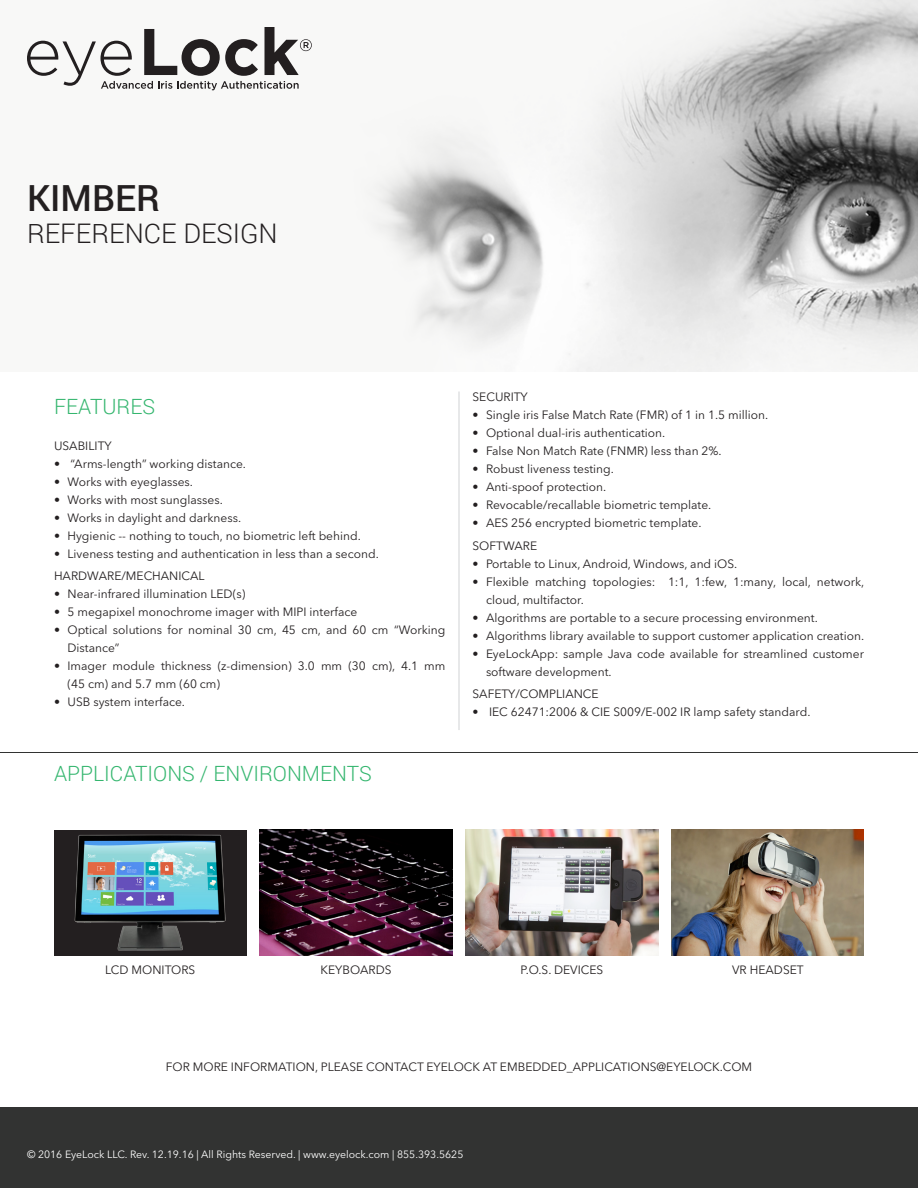
<style>
.page{position:relative;width:918px;height:1188px;background:#fff}
.page>*{position:absolute;margin:0;border:0;box-sizing:border-box;transform-origin:0 0}
.t1{font:500 36px "Roboto";color:#231f20}
.t2{font:300 27px "Roboto";color:#231f20}
.t3{font:300 21px "Roboto";color:#35b66f}
.t4{font:12px/18px "Avenir Next LT Pro";color:#231f20}
.t5{font:10.5px "Avenir Next LT Pro";color:#fff}
</style>
<div class="page">
<div style="left:0;top:1107px;width:918px;height:81px;background:#323332"></div>
<div style="left:0;top:0;width:918px;height:372px;background:#f8f8f7"></div>
<img style="left:381px;top:0;width:537px;height:361px">
<svg style="left:27px;top:27px;width:285px;height:63px"></svg>
<div style="left:54px;top:830px;width:192px;height:126px;background:#231f20"></div>
<img style="left:74px;top:834px;width:152px;height:117px">
<img style="left:260px;top:830px;width:192px;height:126px">
<img style="left:466px;top:830px;width:192px;height:126px">
<img style="left:672px;top:830px;width:192px;height:126px">
<hr style="left:0;top:752px;width:918px;height:1px;background:#323332">
<hr style="left:459px;top:392px;width:1px;height:338px;background:#d1d2d4">
<p class="t1" style="left:27px;top:172px;width:134px">KIMBER</p>
<p class="t2" style="left:27px;top:215px;width:252px">REFERENCE DESIGN</p>
<p class="t3" style="left:54px;top:391px;width:103px">FEATURES</p>
<p class="t4" style="left:54px;top:436px;width:59px">USABILITY</p>
<p class="t4" style="left:54px;top:454px;width:194px">• “Arms-length” working distance.</p>
<p class="t4" style="left:54px;top:472px;width:141px">• Works with eyeglasses.</p>
<p class="t4" style="left:54px;top:490px;width:170px">• Works with most sunglasses.</p>
<p class="t4" style="left:54px;top:508px;width:189px">• Works in daylight and darkness.</p>
<p class="t4" style="left:54px;top:526px;width:308px">• Hygienic -- nothing to touch, no biometric left behind.</p>
<p class="t4" style="left:54px;top:544px;width:326px">• Liveness testing and authentication in less than a second.</p>
<p class="t4" style="left:54px;top:567px;width:152px">HARDWARE/MECHANICAL</p>
<p class="t4" style="left:54px;top:585px;width:193px">• Near-infrared illumination LED(s)</p>
<p class="t4" style="left:54px;top:603px;width:305px">• 5 megapixel monochrome imager with MIPI interface</p>
<p class="t4" style="left:68px;top:621px;width:379px;text-indent:-14px">• Optical solutions for nominal 30 cm, 45 cm, and 60 cm “Working<br>Distance”</p>
<p class="t4" style="left:68px;top:657px;width:380px;text-indent:-14px">• Imager module thickness (z-dimension) 3.0 mm (30 cm), 4.1 mm (45 cm) and 5.7 mm (60 cm)</p>
<p class="t4" style="left:54px;top:693px;width:133px">• USB system interface.</p>
<p class="t3" style="left:54px;top:759px;width:319px">APPLICATIONS / ENVIRONMENTS</p>
<p class="t4" style="left:472px;top:387px;width:57px">SECURITY</p>
<p class="t4" style="left:472px;top:405px;width:297px">• Single iris False Match Rate (FMR) of 1 in 1.5 million.</p>
<p class="t4" style="left:472px;top:423px;width:194px">• Optional dual-iris authentication.</p>
<p class="t4" style="left:472px;top:441px;width:251px">• False Non Match Rate (FNMR) less than 2%.</p>
<p class="t4" style="left:472px;top:459px;width:143px">• Robust liveness testing.</p>
<p class="t4" style="left:472px;top:477px;width:135px">• Anti-spoof protection.</p>
<p class="t4" style="left:472px;top:495px;width:240px">• Revocable/recallable biometric template.</p>
<p class="t4" style="left:472px;top:513px;width:231px">• AES 256 encrypted biometric template.</p>
<p class="t4" style="left:472px;top:537px;width:66px">SOFTWARE</p>
<p class="t4" style="left:472px;top:555px;width:266px">• Portable to Linux, Android, Windows, and iOS.</p>
<p class="t4" style="left:486px;top:573px;width:380px;text-indent:-14px">• Flexible matching topologies: 1:1, 1:few, 1:many, local, network, cloud, multifactor.</p>
<p class="t4" style="left:472px;top:609px;width:347px">• Algorithms are portable to a secure processing environment.</p>
<p class="t4" style="left:472px;top:627px;width:393px">• Algorithms library available to support customer application creation.</p>
<p class="t4" style="left:486px;top:645px;width:379px;text-indent:-14px">• EyeLockApp: sample Java code available for streamlined customer software development.</p>
<p class="t4" style="left:472px;top:685px;width:128px">SAFETY/COMPLIANCE</p>
<p class="t4" style="left:472px;top:703px;width:340px">• IEC 62471:2006 &amp; CIE S009/E-002 IR lamp safety standard.</p>
<p class="t4" style="left:105px;top:961px;width:92px">LCD MONITORS</p>
<p class="t4" style="left:321px;top:961px;width:72px">KEYBOARDS</p>
<p class="t4" style="left:520px;top:961px;width:84px">P.O.S. DEVICES</p>
<p class="t4" style="left:732px;top:961px;width:73px">VR HEADSET</p>
<p class="t4" style="left:166px;top:1058px;width:588px">FOR MORE INFORMATION, PLEASE CONTACT EYELOCK AT EMBEDDED_APPLICATIONS@EYELOCK.COM</p>
<p class="t5" style="left:27px;top:1148px;width:438px">© 2016 EyeLock LLC. Rev. 12.19.16 | All Rights Reserved. | www.eyelock.com | 855.393.5625</p>
</div>
